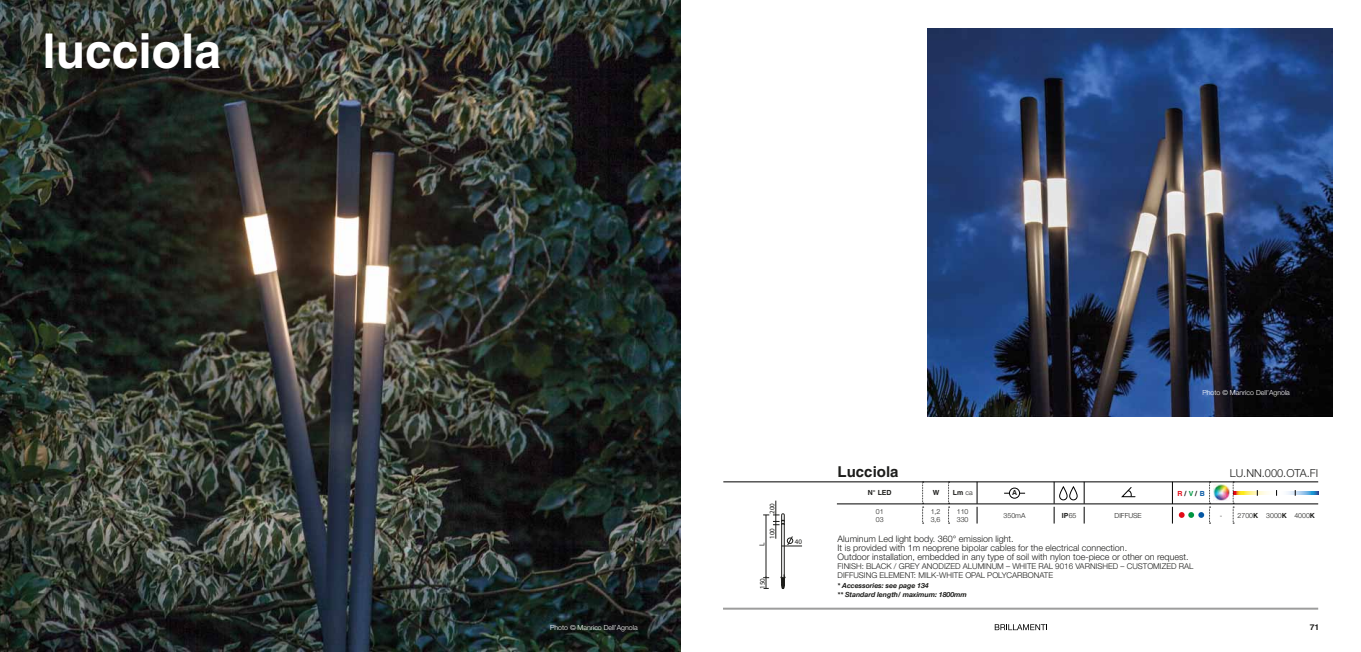
<style>
.page{position:relative;width:1361px;height:652px;background:#fff}
.page>*{position:absolute;margin:0;border:0;box-sizing:border-box;transform-origin:0 0}
.t1{font:700 48px "Helvetica";color:#fff}
.t2{font:700 15px "Helvetica";color:#1d1d1b}
.t3{font:300 11px "Helvetica Neue LT Std";color:#1d1d1b}
.t4{font:300 9px/9.2px "Helvetica Neue LT Std";color:#1d1d1b}
.t5{font:300 8px/9.2px "Helvetica Neue LT Std";color:#1d1d1b}
.t6{font:700 8px "Helvetica";color:#1d1d1b;scale:1.09 1}
.t7{font:7.4px "Arial";color:#1d1d1b}
.t8{font:italic 700 7px/9.2px "Helvetica Neue LT Com";letter-spacing:-.01em;color:#1d1d1b}
.t9{font:300 7px "Helvetica Neue LT Std";color:#fff}
.t10{font:300 7px/8.4px "Helvetica Neue LT Std";color:#1d1d1b}
.t11{font:700 7px "Helvetica";color:#1d1d1b}
.t12{font:7px "Arial";color:#1d1d1b}
.s1{font-family:"Helvetica Neue LT Std";font-weight:300}
.s2{color:#e30a17}
.s3{color:#009641}
.s4{color:#0557a4}
.s5{font-family:"Helvetica";font-weight:700}
</style>
<div class="page">
<img style="left:0;top:0;width:680px;height:652px">
<svg style="left:994px;top:624px;width:53px;height:6px"></svg>
<hr style="left:723px;top:608px;width:595px;height:2px;background:#9d9d9c">
<svg style="left:1234px;top:491px;width:84px;height:3px"></svg>
<hr style="left:837px;top:504px;width:481px;height:1px;background:#000">
<hr style="left:723px;top:482px;width:595px;height:1px;background:#000">
<svg style="left:1121px;top:487px;width:15px;height:11px"></svg>
<svg style="left:1083px;top:482px;width:1px;height:42px"></svg>
<svg style="left:1053px;top:482px;width:1px;height:42px"></svg>
<svg style="left:976px;top:482px;width:1px;height:42px"></svg>
<svg style="left:1232px;top:482px;width:2px;height:42px"></svg>
<svg style="left:948px;top:482px;width:1px;height:42px"></svg>
<svg style="left:922px;top:482px;width:1px;height:42px"></svg>
<svg style="left:1172px;top:482px;width:38px;height:42px"></svg>
<div style="left:1059px;top:486px;width:8px;height:14px;border:1px solid #000;border-radius:4px"></div>
<div style="left:1069px;top:486px;width:8px;height:14px;border:1px solid #000;border-radius:4px"></div>
<div style="left:1009px;top:488px;width:11px;height:11px;border:1px solid #000;border-radius:50%"></div>
<img style="left:1213px;top:485px;width:16px;height:16px">
<hr style="left:765px;top:515px;width:1px;height:62px;background:#1d1d1b">
<hr style="left:775px;top:501px;width:1px;height:38px;background:#1d1d1b">
<hr style="left:781px;top:515px;width:1px;height:62px;background:#1d1d1b">
<svg style="left:781px;top:536px;width:21px;height:11px"></svg>
<hr style="left:784px;top:515px;width:1px;height:62px;background:#1d1d1b">
<svg style="left:763px;top:513px;width:22px;height:13px"></svg>
<svg style="left:781px;top:574px;width:5px;height:36px"></svg>
<svg style="left:763px;top:576px;width:6px;height:13px"></svg>
<img style="left:927px;top:28px;width:405px;height:389px">
<h1 class="t1" style="left:43px;top:22px;width:180px">lucciola</h1>
<p class="t9" style="left:550px;top:623px;width:89px">Photo © Manrico Dell’Agnola</p>
<p class="t12" style="left:768px;top:514px;width:12px;rotate:-90deg">200</p>
<p class="t12" style="left:768px;top:539px;width:12px;rotate:-90deg">100</p>
<p class="t7" style="left:757px;top:546px;width:5px;rotate:-90deg">L</p>
<p class="t12" style="left:758px;top:589px;width:11px;rotate:-90deg">150</p>
<p class="t12" style="left:795px;top:537px;width:9px">40</p>
<p class="t9" style="left:1202px;top:388px;width:89px">Photo © Manrico Dell’Agnola</p>
<h2 class="t2" style="left:837px;top:462px;width:62px">Lucciola</h2>
<p class="t3" style="left:1230px;top:466px;width:90px">LU.NN.000.OTA.FI</p>
<p class="t11" style="left:868px;top:489px;width:25px">N° LED</p>
<p class="t11" style="left:932px;top:489px;width:8px">W</p>
<p class="t11" style="left:953px;top:489px;width:21px">Lm <span class="s1">ca</span></p>
<p class="t11" style="left:1177px;top:489px;width:29px"><span class="s2">R</span> / <span class="s3">V</span> / <span class="s4">B</span></p>
<p class="t10" style="left:1237px;top:511px;width:79px">2700<span class="s5">K</span> 3000<span class="s5">K</span> 4000<span class="s5">K</span></p>
<p class="t11" style="left:1012px;top:489px;width:7px">A</p>
<p class="t10" style="left:931px;top:507px;width:11px">1,2<br>3,6</p>
<p class="t10" style="left:957px;top:507px;width:13px">110<br>330</p>
<p class="t10" style="left:876px;top:507px;width:9px">01<br>03</p>
<p class="t10" style="left:1114px;top:511px;width:29px">DIFFUSE</p>
<p class="t10" style="left:1220px;top:511px;width:4px">-</p>
<p class="t11" style="left:1062px;top:511px;width:16px">IP<span class="s1">65</span></p>
<p class="t4" style="left:837px;top:534px;width:353px">Aluminum Led light body. 360° emission light.<br>It is provided with 1m neoprene bipolar cables for the electrical connection.<br>Outdoor installation, embedded in any type of soil with nylon toe-piece or other on request.</p>
<p class="t5" style="left:837px;top:562px;width:357px">FINISH: BLACK / GREY ANODIZED ALUMINUM – WHITE RAL 9016 VARNISHED – CUSTOMIZED RAL<br>DIFFUSING ELEMENT: MILK-WHITE OPAL POLYCARBONATE</p>
<p class="t8" style="left:837px;top:580px;width:131px">* Accessories: see page 134<br>** Standard length/ maximum: 1800mm</p>
<p class="t10" style="left:1003px;top:511px;width:23px">350mA</p>
<p class="t6" style="left:1309px;top:622px;width:10px">71</p>
</div>
